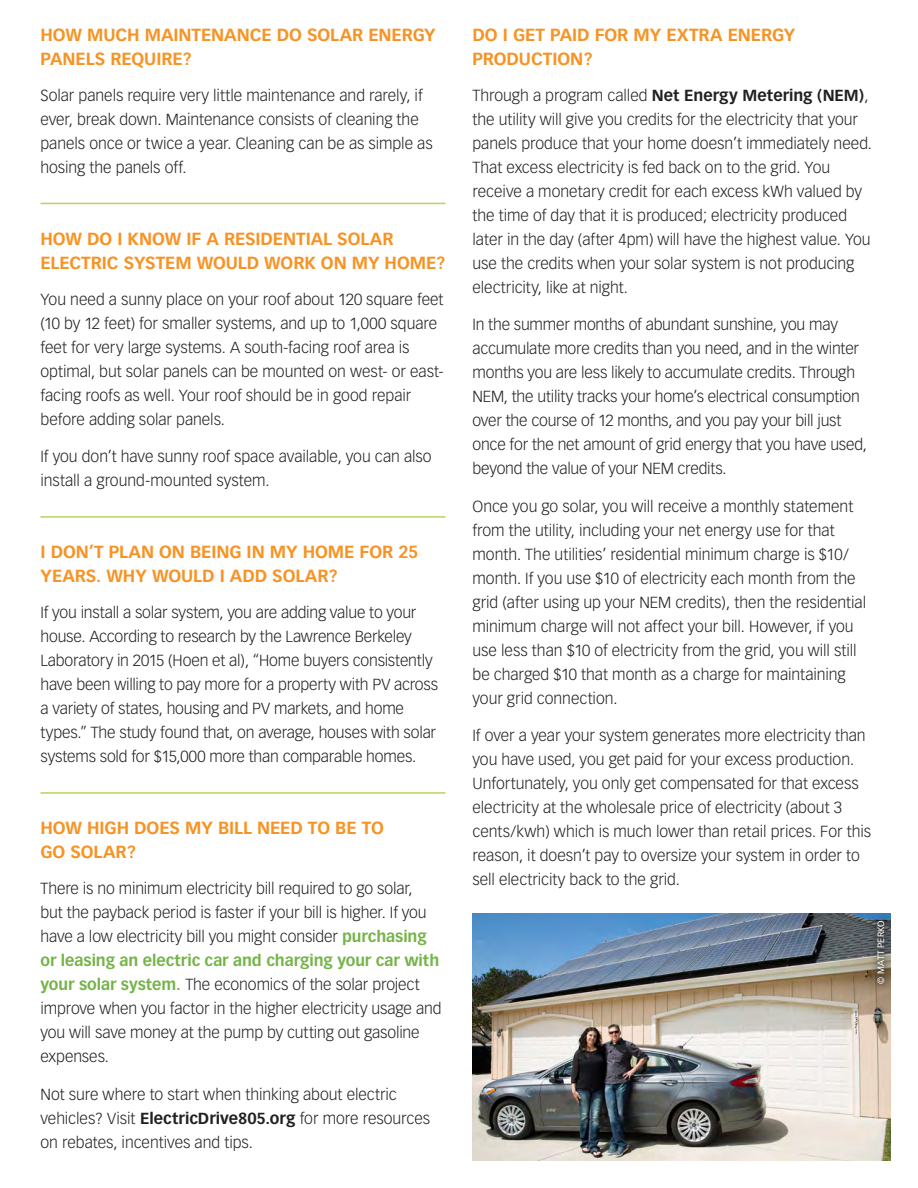
<style>
.page{position:relative;width:918px;height:1188px;background:#fff}
.page>*{position:absolute;margin:0;border:0;box-sizing:border-box;transform-origin:0 0}
.solar_header_line_be{font:700 17.25px/24px "Vectora LH";letter-spacing:-.005em;color:#f79324}
.solar_header{font:700 17.25px/24px "Vectora LH";letter-spacing:-.005em;color:#f79324}
.solar_basic_para_wit{font:300 15.75px/24px "Vectora LH";letter-spacing:-.005em;color:#231f20}
.solar_basic_para{font:300 15.75px/24px "Vectora LH";letter-spacing:-.005em;color:#231f20}
.t1{font:9px "Vectora LH";letter-spacing:.01em;color:#fff}
.s1{font-weight:700;color:#75b448}
.s2{font-weight:700}
</style>
<div class="page">
<img style="left:472px;top:914px;width:419px;height:247px">
<div style="left:870px;top:913px;width:22px;height:78px;background:#231f20;opacity:.75"></div>
<hr style="left:40px;top:203px;width:406px;height:1px;background:#b7d55a">
<hr style="left:40px;top:516px;width:406px;height:2px;background:#b7d55a">
<hr style="left:40px;top:792px;width:406px;height:2px;background:#b7d55a">
<p class="solar_header" style="left:40px;top:23px;width:397px">HOW MUCH MAINTENANCE DO SOLAR ENERGY<br>PANELS REQUIRE?</p>
<p class="solar_basic_para" style="left:40px;top:83px;width:394px">Solar panels require very little maintenance and rarely, if ever, break down. Maintenance consists of cleaning the panels once or twice a year. Cleaning can be as simple as hosing the panels off.</p>
<p class="solar_header_line_be" style="left:40px;top:227px;width:406px">HOW DO I KNOW IF A RESIDENTIAL SOLAR<br>ELECTRIC SYSTEM WOULD WORK ON MY HOME?</p>
<p class="solar_basic_para_wit" style="left:40px;top:287px;width:405px">You need a sunny place on your roof about 120 square feet (10 by 12 feet) for smaller systems, and up to 1,000 square feet for very large systems. A south-facing roof area is optimal, but solar panels can be mounted on west- or east&shy;facing roofs as well. Your roof should be in good repair before adding solar panels.</p>
<p class="solar_basic_para" style="left:40px;top:445px;width:393px">If you don’t have sunny roof space available, you can also install a ground-mounted system.</p>
<p class="solar_header_line_be" style="left:40px;top:540px;width:379px">I DON’T PLAN ON BEING IN MY HOME FOR 25<br>YEARS. WHY WOULD I ADD SOLAR?</p>
<p class="solar_basic_para" style="left:40px;top:601px;width:399px">If you install a solar system, you are adding value to your house. According to research by the Lawrence Berkeley Laboratory in 2015 (Hoen et al), “Home buyers consistently have been willing to pay more for a property with PV across a variety of states, housing and PV markets, and home types.” The study found that, on average, houses with solar systems sold for $15,000 more than comparable homes.</p>
<p class="solar_header_line_be" style="left:40px;top:816px;width:345px">HOW HIGH DOES MY BILL NEED TO BE TO<br>GO SOLAR?</p>
<p class="solar_basic_para_wit" style="left:40px;top:877px;width:403px">There is no minimum electricity bill required to go solar,<br>but the payback period is faster if your bill is higher. If you have a low electricity bill you might consider <span class="s1">purchasing or leasing an electric car and charging your car with your solar system.</span> The economics of the solar project improve when you factor in the higher electricity usage and you will save money at the pump by cutting out gasoline expenses.</p>
<p class="solar_basic_para" style="left:40px;top:1082px;width:391px">Not sure where to start when thinking about electric vehicles? Visit <span class="s2">ElectricDrive805.org</span> for more resources on rebates, incentives and tips.</p>
<p class="solar_header" style="left:472px;top:23px;width:324px">DO I GET PAID FOR MY EXTRA ENERGY<br>PRODUCTION?</p>
<p class="solar_basic_para_wit" style="left:472px;top:83px;width:401px">Through a program called <span class="s2">Net Energy Metering (NEM)</span>, the utility will give you credits for the electricity that your panels produce that your home doesn’t immediately need.<br>That excess electricity is fed back on to the grid. You receive a monetary credit for each excess kWh valued by the time of day that it is produced; electricity produced later in the day (after 4pm) will have the highest value. You use the credits when your solar system is not producing electricity, like at night.</p>
<p class="solar_basic_para_wit" style="left:472px;top:313px;width:396px">In the summer months of abundant sunshine, you may accumulate more credits than you need, and in the winter months you are less likely to accumulate credits. Through NEM, the utility tracks your home’s electrical consumption over the course of 12 months, and you pay your bill just once for the net amount of grid energy that you have used, beyond the value of your NEM credits.</p>
<p class="solar_basic_para_wit" style="left:472px;top:494px;width:395px">Once you go solar, you will receive a monthly statement from the utility, including your net energy use for that month. The utilities’ residential minimum charge is $10/ month. If you use $10 of electricity each month from the grid (after using up your NEM credits), then the residential minimum charge will not affect your bill. However, if you use less than $10 of electricity from the grid, you will still be charged $10 that month as a charge for maintaining your grid connection.</p>
<p class="solar_basic_para_wit" style="left:472px;top:724px;width:400px">If over a year your system generates more electricity than you have used, you get paid for your excess production.<br>Unfortunately, you only get compensated for that excess electricity at the wholesale price of electricity (about 3 cents/kwh) which is much lower than retail prices. For this reason, it doesn’t pay to oversize your system in order to sell electricity back to the grid.</p>
<p class="t1" style="left:876px;top:984px;width:65px;rotate:-90deg">© MATT PERKO</p>
</div>
